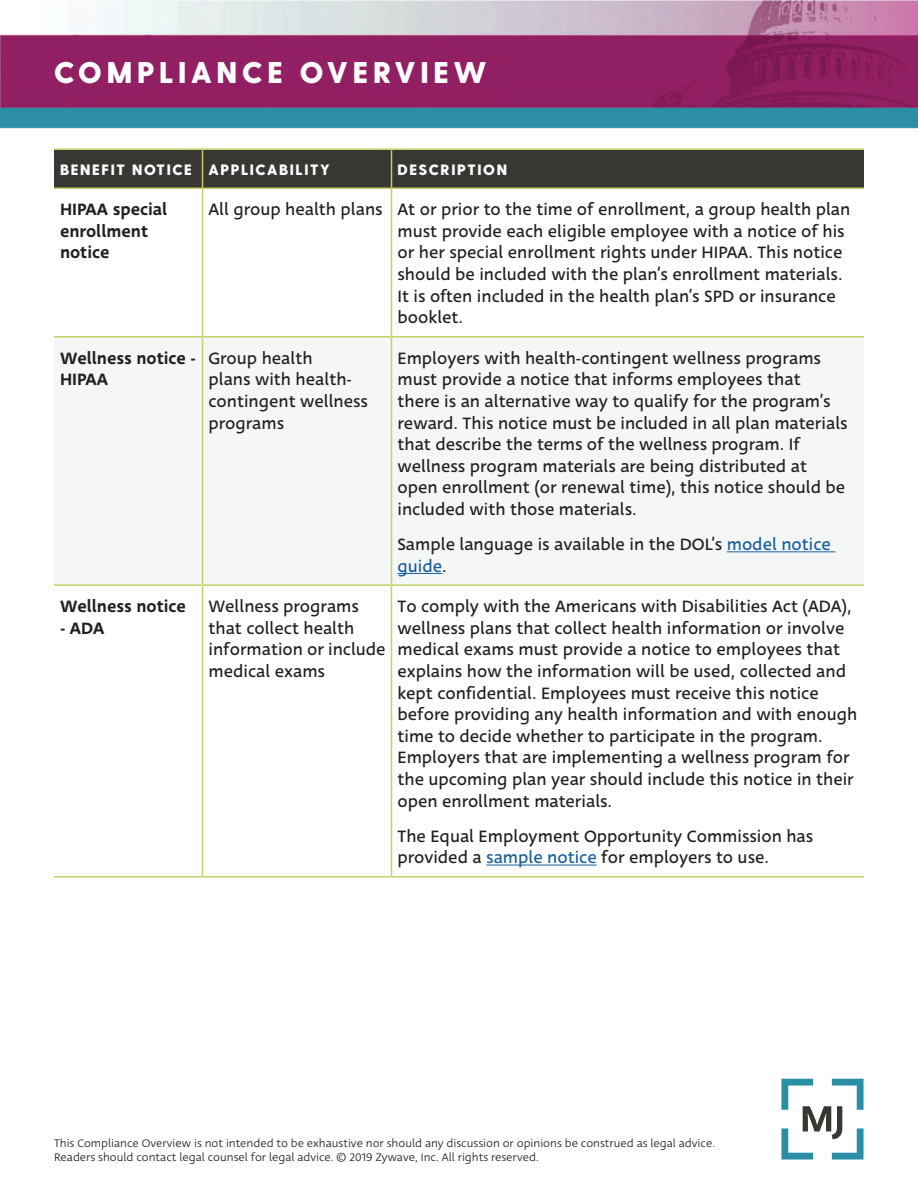
<style>
.page{position:relative;width:918px;height:1188px;background:#fff}
.page>*{position:absolute;margin:0;border:0;box-sizing:border-box;transform-origin:0 0}
.t1{font:800 30px "Greycliff CF";letter-spacing:.16em;color:#fff}
.t2{font:18px/21.6px "Deva Ideal";color:#231f20}
.t3{font:500 18px/21.6px "Deva Ideal";color:#231f20}
.t4{font:800 15px "Greycliff CF";letter-spacing:.11em;color:#fff}
.t5{font:12px/14.4px "Deva Ideal";color:#231f20}
.s1{color:#175d9e}
</style>
<div class="page">
<img style="left:0;top:0;width:918px;height:1079px">
<svg style="left:781px;top:1079px;width:83px;height:81px"></svg>
<div style="left:54px;top:150px;width:810px;height:37px;background:#383733"></div>
<div style="left:54px;top:337px;width:810px;height:247px;background:#f5f7f7"></div>
<hr style="left:54px;top:148px;width:148px;height:2px;background:#c8cf67">
<hr style="left:202px;top:148px;width:190px;height:2px;background:#c8cf67">
<hr style="left:202px;top:150px;width:1px;height:37px;background:#c8cf67">
<hr style="left:392px;top:148px;width:472px;height:2px;background:#c8cf67">
<hr style="left:391px;top:150px;width:1px;height:37px;background:#c8cf67">
<hr style="left:54px;top:187px;width:148px;height:2px;background:#c8cf67">
<hr style="left:202px;top:187px;width:190px;height:2px;background:#c8cf67">
<hr style="left:392px;top:187px;width:472px;height:2px;background:#c8cf67">
<hr style="left:202px;top:189px;width:1px;height:147px;background:#c8cf67">
<hr style="left:391px;top:189px;width:1px;height:147px;background:#c8cf67">
<hr style="left:54px;top:336px;width:148px;height:1px;background:#c8cf67">
<hr style="left:202px;top:336px;width:190px;height:1px;background:#c8cf67">
<hr style="left:202px;top:337px;width:1px;height:247px;background:#c8cf67">
<hr style="left:392px;top:336px;width:472px;height:1px;background:#c8cf67">
<hr style="left:391px;top:337px;width:1px;height:247px;background:#c8cf67">
<hr style="left:54px;top:584px;width:148px;height:2px;background:#c8cf67">
<hr style="left:202px;top:584px;width:190px;height:2px;background:#c8cf67">
<hr style="left:202px;top:586px;width:1px;height:290px;background:#c8cf67">
<hr style="left:392px;top:584px;width:472px;height:2px;background:#c8cf67">
<hr style="left:391px;top:586px;width:1px;height:290px;background:#c8cf67">
<hr style="left:54px;top:876px;width:148px;height:1px;background:#c8cf67">
<hr style="left:202px;top:876px;width:190px;height:1px;background:#c8cf67">
<hr style="left:392px;top:876px;width:472px;height:1px;background:#c8cf67">
<hr style="left:727px;top:551px;width:108px;height:1px;background:#175d9e">
<hr style="left:398px;top:573px;width:44px;height:1px;background:#175d9e">
<hr style="left:486px;top:865px;width:111px;height:1px;background:#175d9e">
<h1 class="t1" style="left:54px;top:54px;width:434px">COMPLIANCE OVERVIEW</h1>
<h2 class="t4" style="left:60px;top:160px;width:133px">BENEFIT NOTICE</h2>
<h2 class="t4" style="left:209px;top:160px;width:123px">APPLICABILITY</h2>
<h2 class="t4" style="left:398px;top:160px;width:111px">DESCRIPTION</h2>
<p class="t3" style="left:60px;top:199px;width:109px">HIPAA special enrollment notice</p>
<p class="t2" style="left:208px;top:199px;width:176px">All group health plans</p>
<p class="t2" style="left:398px;top:199px;width:454px">At or prior to the time of enrollment, a group health plan must provide each eligible employee with a notice of his or her special enrollment rights under HIPAA. This notice should be included with the plan’s enrollment materials.<br>It is often included in the health plan’s SPD or insurance booklet.</p>
<p class="t3" style="left:60px;top:347px;width:137px">Wellness notice -<br>HIPAA</p>
<p class="t2" style="left:208px;top:347px;width:161px">Group health<br>plans with health&shy;contingent wellness programs</p>
<p class="t2" style="left:398px;top:347px;width:452px">Employers with health-contingent wellness programs must provide a notice that informs employees that<br>there is an alternative way to qualify for the program’s reward. This notice must be included in all plan materials that describe the terms of the wellness program. If wellness program materials are being distributed at open enrollment (or renewal time), this notice should be included with those materials.</p>
<p class="t2" style="left:398px;top:534px;width:435px">Sample language is available in the DOL’s <span class="s1">model notice guide</span>.</p>
<p class="t3" style="left:60px;top:596px;width:128px">Wellness notice</p>
<p class="t3" style="left:60px;top:617px;width:46px">- ADA</p>
<p class="t2" style="left:208px;top:596px;width:178px">Wellness programs that collect health information or include medical exams</p>
<p class="t2" style="left:398px;top:596px;width:461px">To comply with the Americans with Disabilities Act (ADA), wellness plans that collect health information or involve medical exams must provide a notice to employees that explains how the information will be used, collected and kept confidential. Employees must receive this notice before providing any health information and with enough time to decide whether to participate in the program.<br>Employers that are implementing a wellness program for the upcoming plan year should include this notice in their open enrollment materials.</p>
<p class="t2" style="left:398px;top:825px;width:417px">The Equal Employment Opportunity Commission has provided a <span class="s1">sample notice</span> for employers to use.</p>
<p class="t5" style="left:54px;top:1136px;width:663px">This Compliance Overview is not intended to be exhaustive nor should any discussion or opinions be construed as legal advice.<br>Readers should contact legal counsel for legal advice. © 2019 Zywave, Inc. All rights reserved.</p>
</div>
